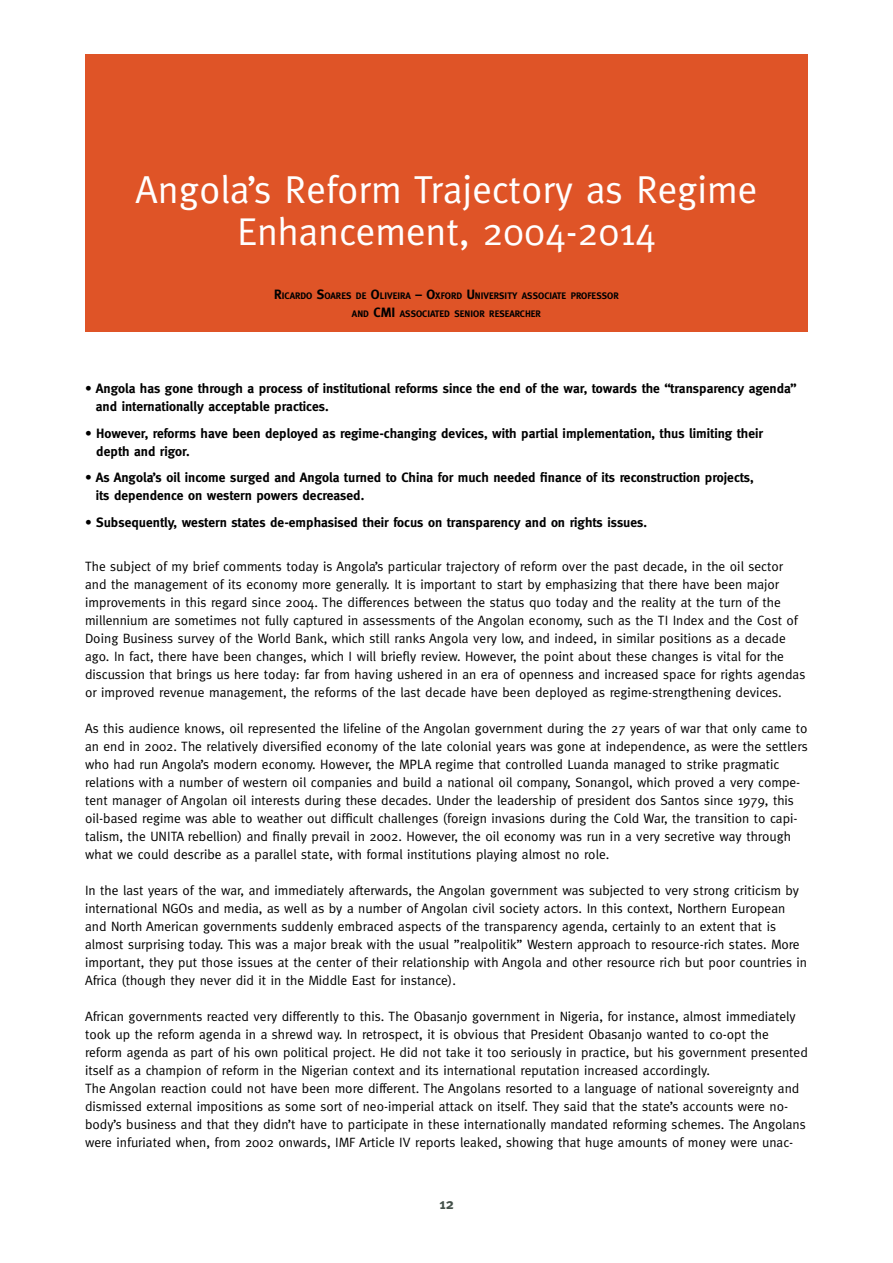
<style>
.page{position:relative;width:893px;height:1263px;background:#fff}
.page>*{position:absolute;margin:0;border:0;box-sizing:border-box;transform-origin:0 0}
.t1{font:39px/42px "Meta";color:#fff;text-align:center}
.t2{font:700 15px "Meta";color:#44514a}
.t3{font:13.5px/18px "Meta";color:#000}
.t4{font:700 13.5px/18px "Meta";color:#000}
.t5{font:700 9.45px/18px "Meta";color:#000;text-align:center}
.s1{font-size:13.5px}
</style>
<div class="page">
<div style="left:85px;top:54px;width:723px;height:278px;background:#df5427"></div>
<h1 class="t1" style="left:136px;top:168px;width:623px">Angola’s Reform Trajectory as Regime<br>Enhancement, 2004-2014</h1>
<p class="t5" style="left:274px;top:287px;width:346px"><span class="s1">R</span>ICARDO <span class="s1">S</span>OARES DE <span class="s1">O</span>LIVEIRA <span class="s1">– O</span>XFORD <span class="s1">U</span>NIVERSITY ASSOCIATE PROFESSOR<br>AND <span class="s1">CMI</span> ASSOCIATED SENIOR RESEARCHER</p>
<p class="t4" style="left:96px;top:379px;width:702px;text-indent:-11px">• Angola has gone through a process of institutional reforms since the end of the war, towards the “transparency agenda” and internationally acceptable practices.</p>
<p class="t4" style="left:96px;top:424px;width:668px;text-indent:-11px">• However, reforms have been deployed as regime-changing devices, with partial implementation, thus limiting their depth and rigor.</p>
<p class="t4" style="left:96px;top:468px;width:659px;text-indent:-11px">• As Angola’s oil income surged and Angola turned to China for much needed finance of its reconstruction projects, its dependence on western powers decreased.</p>
<p class="t4" style="left:85px;top:513px;width:564px">• Subsequently, western states de-emphasised their focus on transparency and on rights issues.</p>
<p class="t3" style="left:85px;top:557px;width:722px">The subject of my brief comments today is Angola’s particular trajectory of reform over the past decade, in the oil sector and the management of its economy more generally. It is important to start by emphasizing that there have been major improvements in this regard since 2004. The differences between the status quo today and the reality at the turn of the millennium are sometimes not fully captured in assessments of the Angolan economy, such as the TI Index and the Cost of Doing Business survey of the World Bank, which still ranks Angola very low, and indeed, in similar positions as a decade ago. In fact, there have been changes, which I will briefly review. However, the point about these changes is vital for the discussion that brings us here today: far from having ushered in an era of openness and increased space for rights agendas or improved revenue management, the reforms of the last decade have been deployed as regime-strengthening devices.</p>
<p class="t3" style="left:85px;top:719px;width:724px">As this audience knows, oil represented the lifeline of the Angolan government during the 27 years of war that only came to an end in 2002. The relatively diversified economy of the late colonial years was gone at independence, as were the settlers who had run Angola’s modern economy. However, the MPLA regime that controlled Luanda managed to strike pragmatic relations with a number of western oil companies and build a national oil company, Sonangol, which proved a very compe&shy;tent manager of Angolan oil interests during these decades. Under the leadership of president dos Santos since 1979, this oil-based regime was able to weather out difficult challenges (foreign invasions during the Cold War, the transition to capi&shy;talism, the UNITA rebellion) and finally prevail in 2002. However, the oil economy was run in a very secretive way through what we could describe as a parallel state, with formal institutions playing almost no role.</p>
<p class="t3" style="left:85px;top:881px;width:724px">In the last years of the war, and immediately afterwards, the Angolan government was subjected to very strong criticism by international NGOs and media, as well as by a number of Angolan civil society actors. In this context, Northern European and North American governments suddenly embraced aspects of the transparency agenda, certainly to an extent that is almost surprising today. This was a major break with the usual ”realpolitik” Western approach to resource-rich states. More important, they put those issues at the center of their relationship with Angola and other resource rich but poor countries in Africa (though they never did it in the Middle East for instance).</p>
<p class="t3" style="left:85px;top:1007px;width:724px">African governments reacted very differently to this. The Obasanjo government in Nigeria, for instance, almost immediately took up the reform agenda in a shrewd way. In retrospect, it is obvious that President Obasanjo wanted to co-opt the reform agenda as part of his own political project. He did not take it too seriously in practice, but his government presented itself as a champion of reform in the Nigerian context and its international reputation increased accordingly.<br>The Angolan reaction could not have been more different. The Angolans resorted to a language of national sovereignty and dismissed external impositions as some sort of neo-imperial attack on itself. They said that the state’s accounts were no&shy;body’s business and that they didn’t have to participate in these internationally mandated reforming schemes. The Angolans were infuriated when, from 2002 onwards, IMF Article IV reports leaked, showing that huge amounts of money were unac-</p>
<p class="t2" style="left:439px;top:1195px;width:16px">12</p>
</div>
